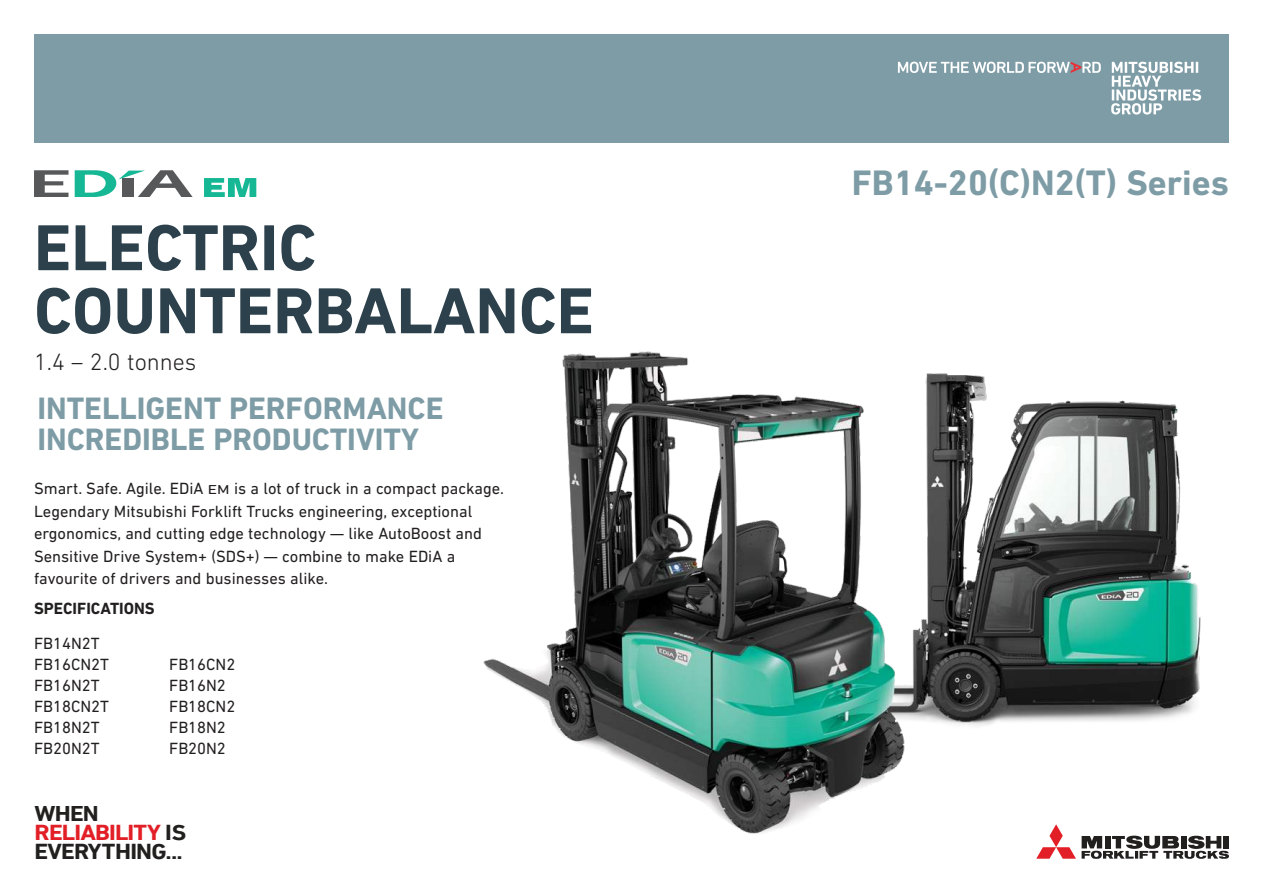
<style>
.page{position:relative;width:1263px;height:893px;background:#fff}
.page>*{position:absolute;margin:0;border:0;box-sizing:border-box;transform-origin:0 0}
.t1{font:700 66px/63px "DIN Next LT Pro";color:#2c414c}
.t2{font:700 36px "DIN Next LT Pro";color:#7e9ca6}
.t3{font:700 31.5px/31.5px "DIN Next LT Pro";color:#7e9ca6}
.t4{font:300 24px "DIN Next LT Pro";color:#221f1f}
.t5{font:700 22.2px/18.9px "DIN Next LT Pro";letter-spacing:-.035em;color:#221f1f;scale:1.1 1}
.t6{font:16.5px/21px "DIN Next LT Pro";color:#221f1f}
.t7{font:700 16.5px "DIN Next LT Pro";color:#221f1f}
.s1{font-size:13.2px}
.s2{color:#e21e26}
</style>
<div class="page">
<svg style="left:34px;top:170px;width:35px;height:27px"></svg>
<svg style="left:75px;top:170px;width:118px;height:27px"></svg>
<svg style="left:204px;top:178px;width:52px;height:19px"></svg>
<img style="left:483px;top:351px;width:718px;height:483px">
<svg style="left:1036px;top:824px;width:193px;height:35px"></svg>
<div style="left:34px;top:34px;width:1195px;height:108px;background:#7e9ca6"></div>
<svg style="left:1111px;top:62px;width:90px;height:53px"></svg>
<svg style="left:898px;top:62px;width:203px;height:11px"></svg>
<h1 class="t1" style="left:34px;top:221px;width:561px">ELECTRIC<br>COUNTERBALANCE</h1>
<h3 class="t4" style="left:34px;top:352px;width:164px">1.4 – 2.0 tonnes</h3>
<h3 class="t3" style="left:37px;top:394px;width:408px">INTELLIGENT PERFORMANCE<br>INCREDIBLE PRODUCTIVITY</h3>
<p class="t6" style="left:34px;top:478px;width:472px;line-height:22.5px">Smart. Safe. Agile. EDiA <span class="s1">EM</span> is a lot of truck in a compact package.<br>Legendary Mitsubishi Forklift Trucks engineering, exceptional ergonomics, and cutting edge technology — like AutoBoost and Sensitive Drive System+ (SDS+) — combine to make EDiA a favourite of drivers and businesses alike.</p>
<p class="t7" style="left:34px;top:602px;width:122px">SPECIFICATIONS</p>
<p class="t6" style="left:34px;top:632px;width:76px">FB14N2T<br>FB16CN2T<br>FB16N2T<br>FB18CN2T<br>FB18N2T<br>FB20N2T</p>
<p class="t6" style="left:169px;top:653px;width:68px">FB16CN2<br>FB16N2<br>FB18CN2<br>FB18N2<br>FB20N2</p>
<h3 class="t5" style="left:35px;top:803px;width:139px">WHEN<br><span class="s2">RELIABILITY</span> IS<br>EVERYTHING...</h3>
<h2 class="t2" style="left:852px;top:169px;width:379px">FB14-20(C)N2(T) Series</h2>
</div>
